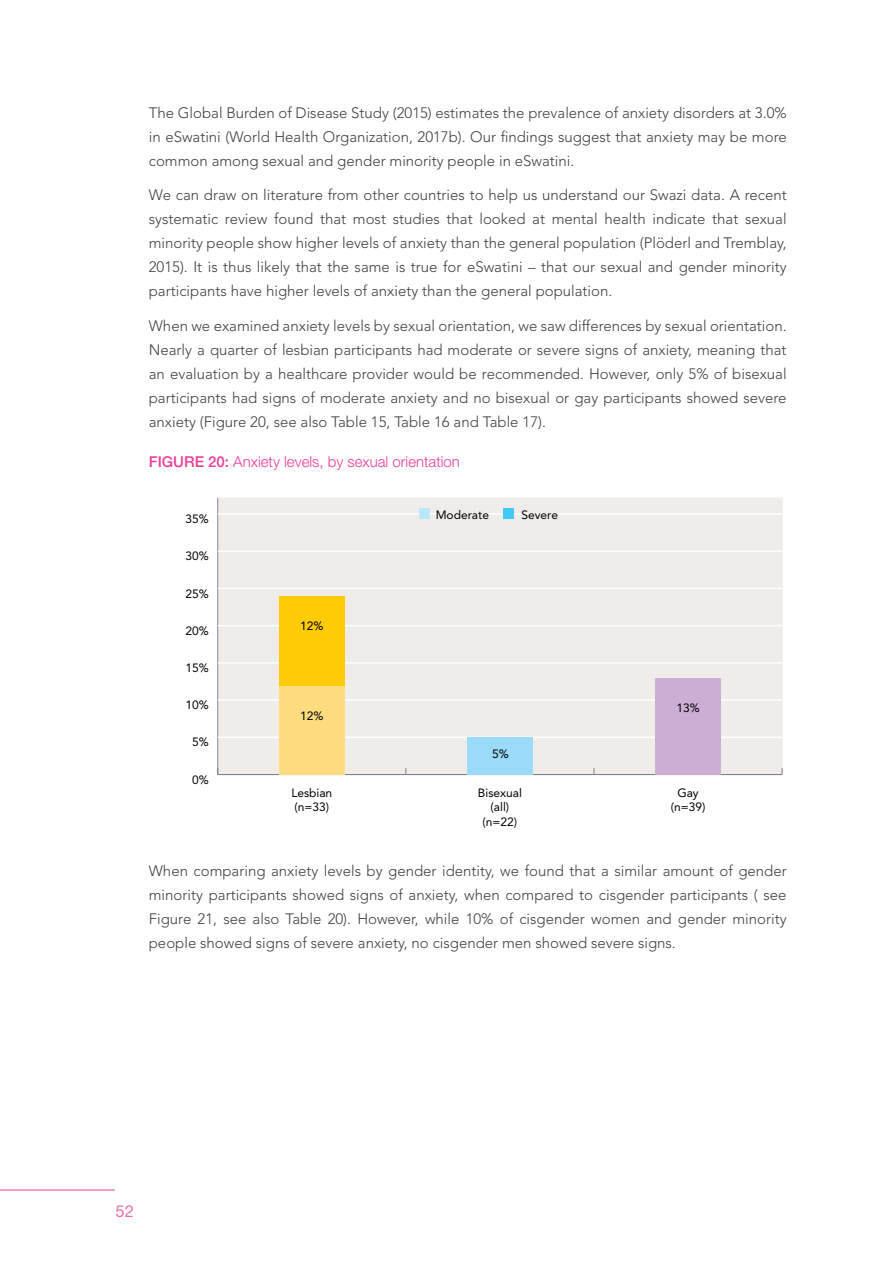
<style>
.page{position:relative;width:893px;height:1263px;background:#fff}
.page>*{position:absolute;margin:0;border:0;box-sizing:border-box;transform-origin:0 0}
.t1{font:16.5px "Helvetica Neue LT Std";color:#f06eaa}
.t2{font:300 15px/24px "Avenir LT Std";color:#414042;text-align:justify}
.t3{font:300 15px "Helvetica Neue LT Std";color:#ee3d96}
.t4{font:12px/14.4px "Avenir LT Std";color:#000;text-align:center}
.s1{font-weight:500}
</style>
<div class="page">
<hr style="left:0;top:1189px;width:115px;height:1px;background:#ee3d96">
<div style="left:218px;top:498px;width:564px;height:276px;background:#efecea"></div>
<hr style="left:217px;top:498px;width:1px;height:276px;background:#808285">
<hr style="left:218px;top:774px;width:564px;height:1px;background:#808285">
<hr style="left:218px;top:736px;width:564px;height:2px;background:#fff">
<hr style="left:218px;top:699px;width:564px;height:2px;background:#fff">
<hr style="left:218px;top:662px;width:564px;height:2px;background:#fff">
<hr style="left:218px;top:625px;width:564px;height:1px;background:#fff">
<hr style="left:218px;top:588px;width:564px;height:1px;background:#fff">
<hr style="left:218px;top:550px;width:564px;height:2px;background:#fff">
<hr style="left:218px;top:513px;width:564px;height:2px;background:#fff">
<div style="left:279px;top:685px;width:66px;height:89px;background:#ffdd7e"></div>
<div style="left:467px;top:737px;width:66px;height:37px;background:#9adbf9"></div>
<div style="left:655px;top:678px;width:66px;height:96px;background:#ccaed3"></div>
<div style="left:279px;top:596px;width:66px;height:89px;background:#ffcb05"></div>
<div style="left:503px;top:508px;width:11px;height:11px;background:#44c8f5"></div>
<div style="left:419px;top:508px;width:10px;height:11px;background:#bce6fb"></div>
<p class="t2" style="left:149px;top:101px;width:639px">The Global Burden of Disease Study (2015) estimates the prevalence of anxiety disorders at 3.0% in eSwatini (World Health Organization, 2017b). Our findings suggest that anxiety may be more common among sexual and gender minority people in eSwatini.</p>
<p class="t2" style="left:149px;top:183px;width:639px">We can draw on literature from other countries to help us understand our Swazi data. A recent systematic review found that most studies that looked at mental health indicate that sexual minority people show higher levels of anxiety than the general population (Plöderl and Tremblay, 2015). It is thus likely that the same is true for eSwatini – that our sexual and gender minority participants have higher levels of anxiety than the general population.</p>
<p class="t2" style="left:149px;top:314px;width:639px">When we examined anxiety levels by sexual orientation, we saw differences by sexual orientation.<br>Nearly a quarter of lesbian participants had moderate or severe signs of anxiety, meaning that an evaluation by a healthcare provider would be recommended. However, only 5% of bisexual participants had signs of moderate anxiety and no bisexual or gay participants showed severe anxiety (Figure 20, see also Table 15, Table 16 and Table 17).</p>
<p class="t3" style="left:149px;top:453px;width:313px"><span class="s1">FIGURE 20:</span> Anxiety levels, by sexual orientation</p>
<p class="t4" style="left:186px;top:512px;width:25px">35%</p>
<p class="t4" style="left:186px;top:549px;width:25px">30%</p>
<p class="t4" style="left:186px;top:586px;width:25px">25%</p>
<p class="t4" style="left:186px;top:623px;width:25px">20%</p>
<p class="t4" style="left:186px;top:661px;width:25px">15%</p>
<p class="t4" style="left:186px;top:698px;width:25px">10%</p>
<p class="t4" style="left:192px;top:735px;width:18px">5%</p>
<p class="t4" style="left:192px;top:772px;width:18px">0%</p>
<p class="t4" style="left:300px;top:619px;width:25px">12%</p>
<p class="t4" style="left:300px;top:708px;width:25px">12%</p>
<p class="t4" style="left:291px;top:786px;width:42px;text-align:left">Lesbian (n=33)</p>
<p class="t4" style="left:436px;top:508px;width:55px">Moderate</p>
<p class="t4" style="left:521px;top:508px;width:38px">Severe</p>
<p class="t4" style="left:492px;top:747px;width:18px">5%</p>
<p class="t4" style="left:478px;top:786px;width:46px">Bisexual (all) (n=22)</p>
<p class="t4" style="left:676px;top:701px;width:25px">13%</p>
<p class="t4" style="left:671px;top:786px;width:36px">Gay (n=39)</p>
<p class="t2" style="left:149px;top:859px;width:639px">When comparing anxiety levels by gender identity, we found that a similar amount of gender minority participants showed signs of anxiety, when compared to cisgender participants ( see Figure 21, see also Table 20). However, while 10% of cisgender women and gender minority people showed signs of severe anxiety, no cisgender men showed severe signs.</p>
<p class="t1" style="left:116px;top:1202px;width:20px">52</p>
</div>
